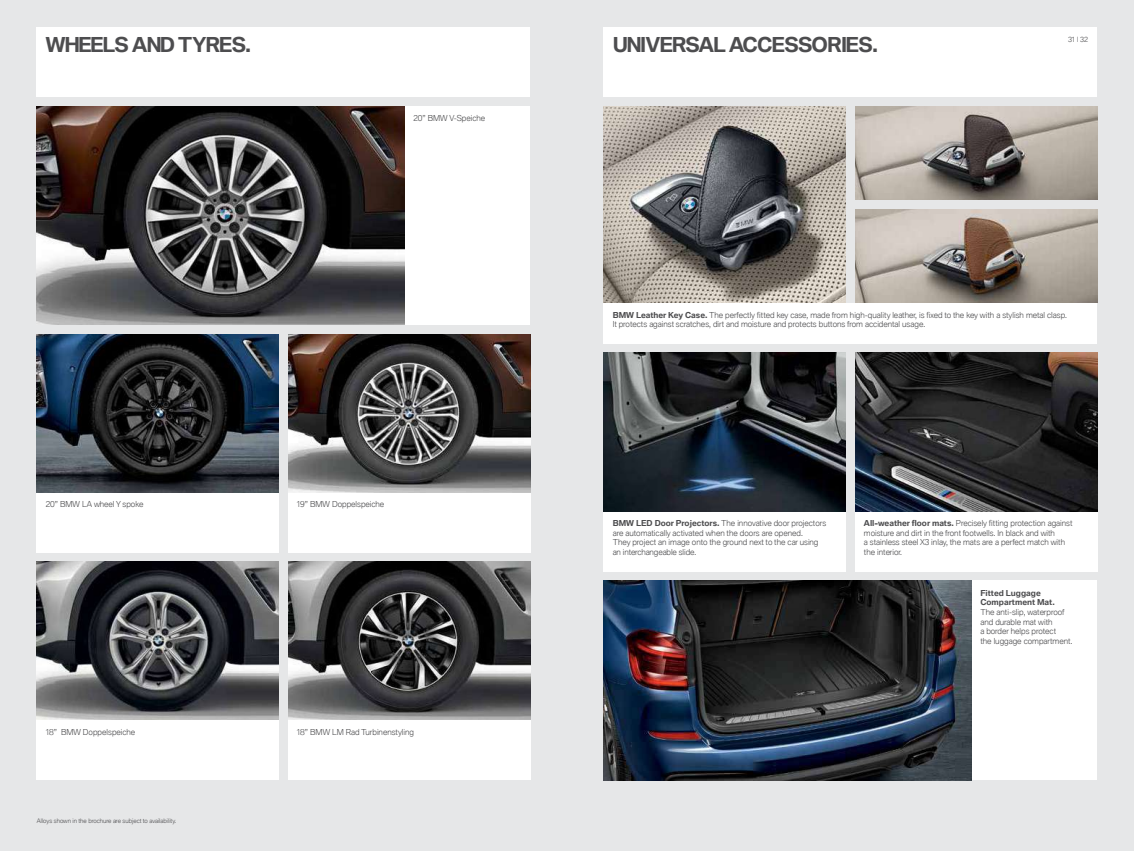
<style>
.page{position:relative;width:1134px;height:851px;background:#fff}
.page>*{position:absolute;margin:0;border:0;box-sizing:border-box;transform-origin:0 0}
.t1{font:700 20px "BMW Type Global Pro";letter-spacing:-.045em;color:#4d4d4f}
.t2{font:300 8px/9.6px "BMW Type Global Pro";color:#4d4d4f}
.t3{font:700 8px/9.6px "BMW Type Global Pro";color:#4d4d4f}
.t4{font:300 7px "BMW Type Global Pro";color:#4d4d4f}
.t5{font:300 6px "BMW Type Global Pro";color:#4d4d4f}
.s1{font-weight:700}
</style>
<div class="page">
<div style="left:0;top:0;width:1134px;height:850px;background:#e6e7e8"></div>
<div style="left:404px;top:106px;width:126px;height:219px;background:#fff"></div>
<div style="left:37px;top:719px;width:242px;height:61px;background:#fff"></div>
<div style="left:288px;top:719px;width:242px;height:61px;background:#fff"></div>
<img style="left:37px;top:561px;width:242px;height:158px">
<img style="left:288px;top:561px;width:242px;height:158px">
<img style="left:37px;top:106px;width:367px;height:219px">
<div style="left:971px;top:580px;width:126px;height:200px;background:#fff"></div>
<div style="left:604px;top:511px;width:242px;height:60px;background:#fff"></div>
<div style="left:855px;top:511px;width:242px;height:60px;background:#fff"></div>
<img style="left:604px;top:352px;width:242px;height:159px">
<img style="left:855px;top:352px;width:242px;height:159px">
<img style="left:604px;top:580px;width:367px;height:200px">
<div style="left:37px;top:492px;width:242px;height:60px;background:#fff"></div>
<div style="left:288px;top:492px;width:242px;height:60px;background:#fff"></div>
<img style="left:37px;top:334px;width:242px;height:158px">
<img style="left:288px;top:334px;width:242px;height:158px">
<div style="left:604px;top:303px;width:493px;height:40px;background:#fff"></div>
<img style="left:604px;top:106px;width:242px;height:197px">
<img style="left:855px;top:209px;width:242px;height:94px">
<img style="left:855px;top:106px;width:242px;height:94px">
<div style="left:37px;top:28px;width:493px;height:69px;background:#fff"></div>
<div style="left:604px;top:28px;width:493px;height:69px;background:#fff"></div>
<h1 class="t1" style="left:46px;top:33px;width:207px">WHEELS AND TYRES.</h1>
<h1 class="t1" style="left:613px;top:33px;width:267px">UNIVERSAL ACCESSORIES.</h1>
<p class="t4" style="left:1068px;top:35px;width:21px">31 | 32</p>
<p class="t2" style="left:413px;top:114px;width:73px">20” BMW V-Speiche</p>
<p class="t2" style="left:46px;top:499px;width:99px">20” BMW LA wheel Y spoke</p>
<p class="t2" style="left:297px;top:499px;width:89px">19” BMW Doppelspeiche</p>
<p class="t2" style="left:46px;top:727px;width:91px">18” BMW Doppelspeiche</p>
<p class="t2" style="left:297px;top:727px;width:119px">18” BMW LM Rad Turbinenstyling</p>
<p class="t5" style="left:37px;top:816px;width:141px">Alloys shown in the brochure are subject to availability.</p>
<p class="t2" style="left:613px;top:310px;width:456px"><span class="s1">BMW Leather Key Case.</span> The perfectly fitted key case, made from high-quality leather, is fixed to the key with a stylish metal clasp.<br>It protects against scratches, dirt and moisture and protects buttons from accidental usage.</p>
<p class="t2" style="left:613px;top:519px;width:215px"><span class="s1">BMW LED Door Projectors.</span> The innovative door projectors are automatically activated when the doors are opened.<br>They project an image onto the ground next to the car using an interchangeable slide.</p>
<p class="t2" style="left:864px;top:519px;width:210px"><span class="s1">All-weather floor mats.</span> Precisely fitting protection against moisture and dirt in the front footwells. In black and with<br>a stainless steel X3 inlay, the mats are a perfect match with the interior.</p>
<p class="t3" style="left:980px;top:588px;width:76px">Fitted Luggage<br>Compartment Mat.</p>
<p class="t2" style="left:980px;top:607px;width:94px">The anti-slip, waterproof and durable mat with<br>a border helps protect<br>the luggage compartment.</p>
</div>
